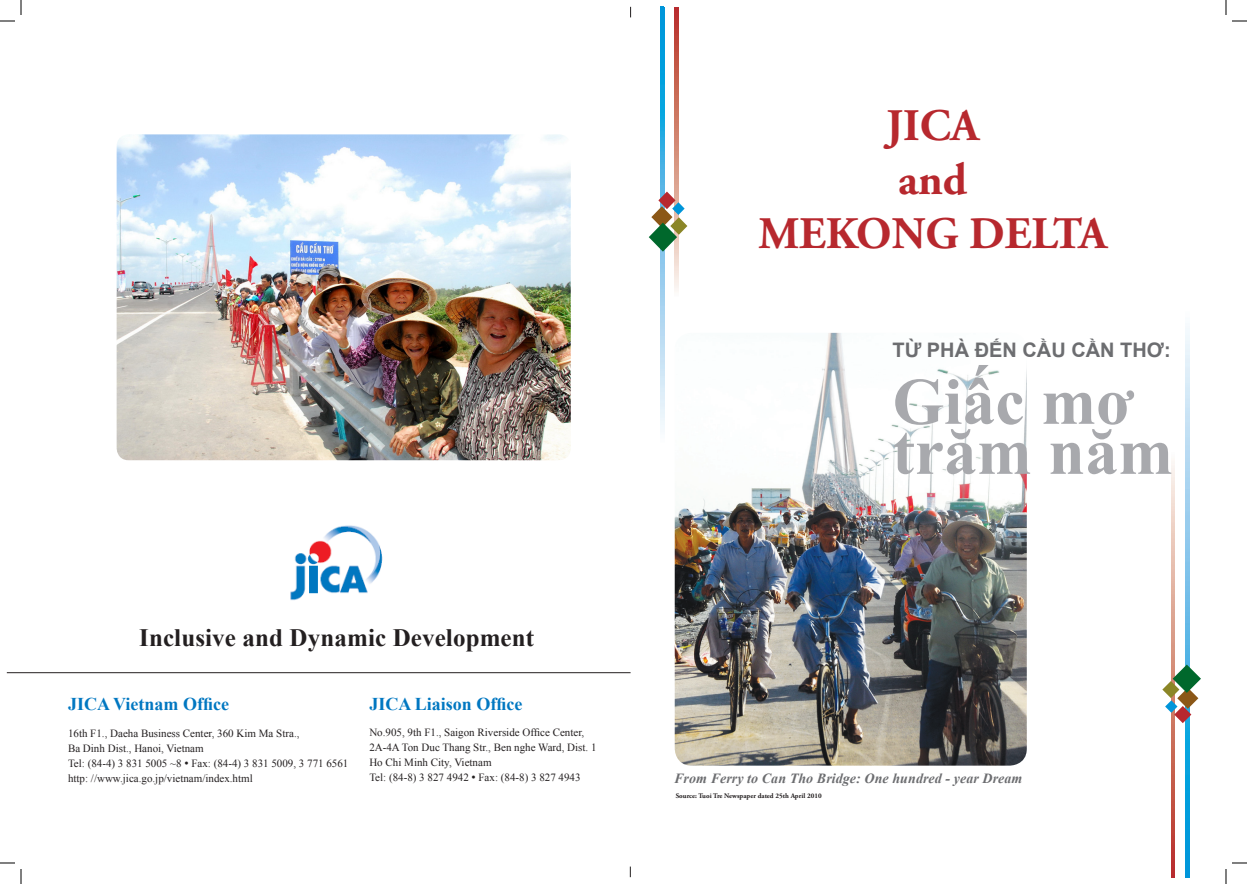
<style>
.page{position:relative;width:1247px;height:884px;background:#fff}
.page>*{position:absolute;margin:0;border:0;box-sizing:border-box;transform-origin:0 0}
.t1{font:700 66px/50px "Times New Roman";color:#a8a9ad}
.t2{font:700 45px/54px "Adobe Garamond Pro";color:#b7282e;text-align:center}
.t3{font:700 25px "Times New Roman";letter-spacing:.005em;color:#231f20}
.t4{font:700 20px "Arial";color:#6c6d70}
.t5{font:700 18px "Times New Roman";color:#0177c1}
.t6{font:italic 700 14px "Times New Roman";letter-spacing:.005em;color:#6c6d70}
.t7{font:11px/15px "Times New Roman";color:#231f20}
.t8{font:700 7px "Adobe Garamond Pro";letter-spacing:.005em;color:#231f20}
.s1{font-size:12px}
</style>
<div class="page">
<img style="left:675px;top:333px;width:352px;height:433px">
<img style="left:290px;top:525px;width:93px;height:76px">
<hr style="left:7px;top:672px;width:623px;height:1px;background:#231f20">
<img style="left:661px;top:7px;width:3px;height:423px">
<img style="left:675px;top:7px;width:3px;height:284px">
<svg style="left:649px;top:192px;width:38px;height:60px"></svg>
<img style="left:1185px;top:328px;width:4px;height:549px">
<img style="left:1171px;top:461px;width:3px;height:416px">
<svg style="left:1162px;top:664px;width:39px;height:59px"></svg>
<img style="left:117px;top:134px;width:454px;height:326px">
<svg style="left:0;top:0;width:22px;height:22px"></svg>
<svg style="left:0;top:862px;width:22px;height:22px"></svg>
<svg style="left:1225px;top:0;width:22px;height:22px"></svg>
<svg style="left:1225px;top:862px;width:22px;height:22px"></svg>
<h3 class="t3" style="left:139px;top:621px;width:396px">Inclusive and Dynamic Development</h3>
<h3 class="t5" style="left:68px;top:692px;width:162px">JICA Vietnam Office</h3>
<p class="t7" style="left:68px;top:725px;width:282px">16th F1., Daeha Business Center, 360 Kim Ma Stra.,<br>Ba Dinh Dist., Hanoi, Vietnam<br>Tel: (84-4) 3 831 5005 ~8 <span class="s1">•</span> Fax: (84-4) 3 831 5009, 3 771 6561 http: //www.jica.go.jp/vietnam/index.html</p>
<h3 class="t5" style="left:369px;top:691px;width:155px">JICA Liaison Office</h3>
<p class="t7" style="left:369px;top:725px;width:229px">No.905, 9th F1., Saigon Riverside Office Center, 2A-4A Ton Duc Thang Str., Ben nghe Ward, Dist. 1<br>Ho Chi Minh City, Vietnam<br>Tel: (84-8) 3 827 4942 <span class="s1">•</span> Fax: (84-8) 3 827 4943</p>
<h2 class="t2" style="left:758px;top:100px;width:350px">JICA<br>and<br>MEKONG DELTA</h2>
<h3 class="t4" style="left:892px;top:337px;width:280px">TỪ PHÀ ĐẾN CẦU CẦN THƠ:</h3>
<h1 class="t1" style="left:892px;top:375px;width:282px">Giấc mơ trăm năm</h1>
<p class="t6" style="left:674px;top:768px;width:350px">From Ferry to Can Tho Bridge: One hundred - year Dream</p>
<p class="t8" style="left:676px;top:792px;width:148px">Source: Tuoi Tre Newspaper dated 25th April 2010</p>
</div>
